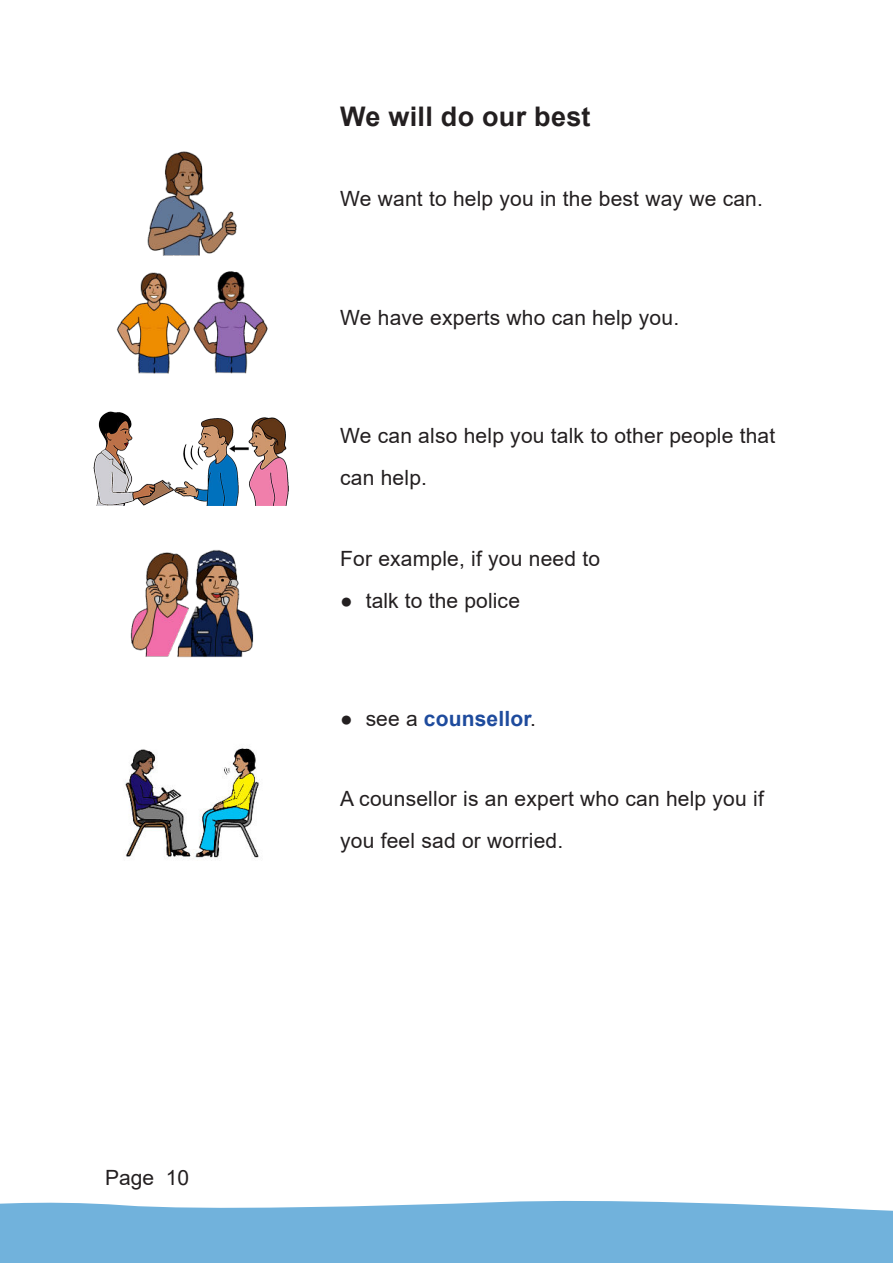
<style>
.page{position:relative;width:893px;height:1263px;background:#fff}
.page>*{position:absolute;margin:0;border:0;box-sizing:border-box;transform-origin:0 0}
.t1{font:700 27px "Arial";letter-spacing:.01em;color:#231f20}
.t2{font:21px/42px "Arial";letter-spacing:.01em;color:#231f20}
.t3{font:700 21px "Arial";letter-spacing:.01em;color:#1e4b9d}
.s1{font-weight:400;color:#231f20}
</style>
<div class="page">
<div style="left:0;top:1201px;width:893px;height:62px;background:#71b2dc"></div>
<img style="left:147px;top:151px;width:90px;height:105px">
<img style="left:116px;top:271px;width:152px;height:102px">
<img style="left:94px;top:411px;width:195px;height:94px">
<img style="left:130px;top:550px;width:124px;height:108px">
<img style="left:125px;top:748px;width:134px;height:111px">
<p class="t2" style="left:105px;top:1158px;width:86px">Page 10</p>
<p class="t1" style="left:340px;top:106px;width:252px">We will do our best</p>
<p class="t2" style="left:340px;top:180px;width:424px">We want to help you in the best way we can.</p>
<p class="t2" style="left:340px;top:298px;width:340px">We have experts who can help you.</p>
<p class="t2" style="left:340px;top:417px;width:437px">We can also help you talk to other people that can help.</p>
<p class="t2" style="left:340px;top:539px;width:261px">For example, if you need to</p>
<p class="t2" style="left:340px;top:579px;width:181px">● talk to the police</p>
<p class="t3" style="left:340px;top:711px;width:197px"><span class="s1">● see a</span> counsellor<span class="s1">.</span></p>
<p class="t2" style="left:340px;top:780px;width:425px">A counsellor is an expert who can help you if you feel sad or worried.</p>
</div>
